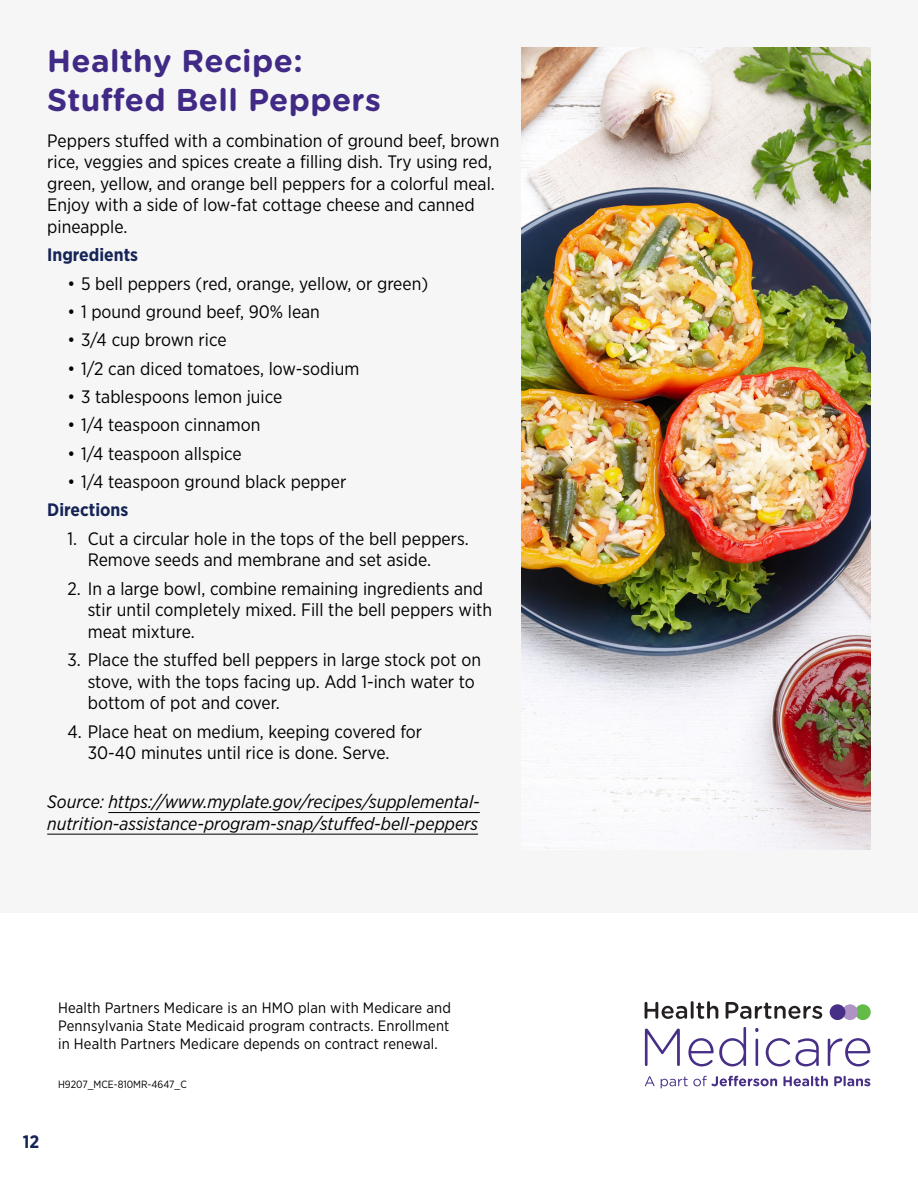
<style>
.page{position:relative;width:918px;height:1188px;background:#fff}
.page>*{position:absolute;margin:0;border:0;box-sizing:border-box;transform-origin:0 0}
.Header__H1{font:700 31.5px/39px "Gotham Rounded";letter-spacing:.01em;color:#412a86}
.Body{font:18px/21.6px "Gotham Narrow";color:#000}
.Body-2{font:italic 18px/21.6px "Gotham Narrow";color:#000}
.Body-3{font:700 18px "Gotham Narrow";color:#152456}
.Subhead_2{font:15px/18px "Gotham Narrow";letter-spacing:.01em;color:#000;text-align:justify}
.t1{font:10.5px "Gotham Narrow";color:#000}
</style>
<div class="page">
<div style="left:0;top:0;width:918px;height:913px;background:#f6f6f6"></div>
<img style="left:522px;top:47px;width:349px;height:803px">
<svg style="left:645px;top:1029px;width:35px;height:37px"></svg>
<svg style="left:688px;top:1027px;width:58px;height:39px"></svg>
<hr style="left:756px;top:1039px;width:2px;height:27px;background:#472f88">
<svg style="left:755px;top:1028px;width:3px;height:4px"></svg>
<svg style="left:766px;top:1038px;width:53px;height:28px"></svg>
<svg style="left:828px;top:1038px;width:42px;height:28px"></svg>
<div style="left:855px;top:1004px;width:16px;height:16px;background:#63bc47;border-radius:50%"></div>
<div style="left:842px;top:1004px;width:16px;height:16px;background:#b092c4;border-radius:50%"></div>
<div style="left:830px;top:1004px;width:15px;height:16px;background:#472f88;border-radius:50%"></div>
<svg style="left:645px;top:1002px;width:42px;height:17px"></svg>
<hr style="left:691px;top:1001px;width:3px;height:18px;background:#241f20">
<svg style="left:696px;top:1001px;width:22px;height:18px"></svg>
<svg style="left:726px;top:1002px;width:96px;height:17px"></svg>
<svg style="left:645px;top:1076px;width:9px;height:10px"></svg>
<svg style="left:661px;top:1076px;width:116px;height:12px"></svg>
<svg style="left:783px;top:1076px;width:45px;height:10px"></svg>
<svg style="left:834px;top:1076px;width:36px;height:10px"></svg>
<hr style="left:108px;top:812px;width:372px;height:1px;background:#000">
<hr style="left:47px;top:834px;width:431px;height:1px;background:#000">
<h1 class="Header__H1" style="left:47px;top:41px;width:335px">Healthy Recipe:<br>Stuffed Bell Peppers</h1>
<p class="Body" style="left:47px;top:129px;width:454px">Peppers stuffed with a combination of ground beef, brown rice, veggies and spices create a filling dish. Try using red, green, yellow, and orange bell peppers for a colorful meal.<br>Enjoy with a side of low-fat cottage cheese and canned pineapple.</p>
<p class="Body-3" style="left:47px;top:243px;width:92px">Ingredients</p>
<p class="Body" style="left:68px;top:272px;width:362px">• 5 bell peppers (red, orange, yellow, or green)</p>
<p class="Body" style="left:68px;top:301px;width:254px">• 1 pound ground beef, 90% lean</p>
<p class="Body" style="left:68px;top:329px;width:161px">• 3/4 cup brown rice</p>
<p class="Body" style="left:68px;top:357px;width:293px">• 1/2 can diced tomatoes, low-sodium</p>
<p class="Body" style="left:68px;top:386px;width:216px">• 3 tablespoons lemon juice</p>
<p class="Body" style="left:68px;top:414px;width:194px">• 1/4 teaspoon cinnamon</p>
<p class="Body" style="left:68px;top:442px;width:176px">• 1/4 teaspoon allspice</p>
<p class="Body" style="left:68px;top:471px;width:280px">• 1/4 teaspoon ground black pepper</p>
<p class="Body-3" style="left:47px;top:499px;width:83px">Directions</p>
<p class="Body" style="left:88px;top:527px;width:383px;text-indent:-20px">1. Cut a circular hole in the tops of the bell peppers.<br>Remove seeds and membrane and set aside.</p>
<p class="Body" style="left:88px;top:577px;width:406px;text-indent:-20px">2. In a large bowl, combine remaining ingredients and stir until completely mixed. Fill the bell peppers with meat mixture.</p>
<p class="Body" style="left:88px;top:649px;width:395px;text-indent:-20px">3. Place the stuffed bell peppers in large stock pot on stove, with the tops facing up. Add 1-inch water to bottom of pot and cover.</p>
<p class="Body" style="left:88px;top:720px;width:336px;text-indent:-20px">4. Place heat on medium, keeping covered for<br>30-40 minutes until rice is done. Serve.</p>
<p class="Body-2" style="left:47px;top:791px;width:434px">Source: https://www.myplate.gov/recipes/supplemental&shy;nutrition-assistance-program-snap/stuffed-bell-peppers</p>
<p class="Body-3" style="left:23px;top:1131px;width:18px">12</p>
<p class="Subhead_2" style="left:58px;top:999px;width:394px">Health Partners Medicare is an HMO plan with Medicare and Pennsylvania State Medicaid program contracts. Enrollment in Health Partners Medicare depends on contract renewal.</p>
<p class="t1" style="left:58px;top:1078px;width:130px">H9207_MCE-810MR-4647_C</p>
</div>
